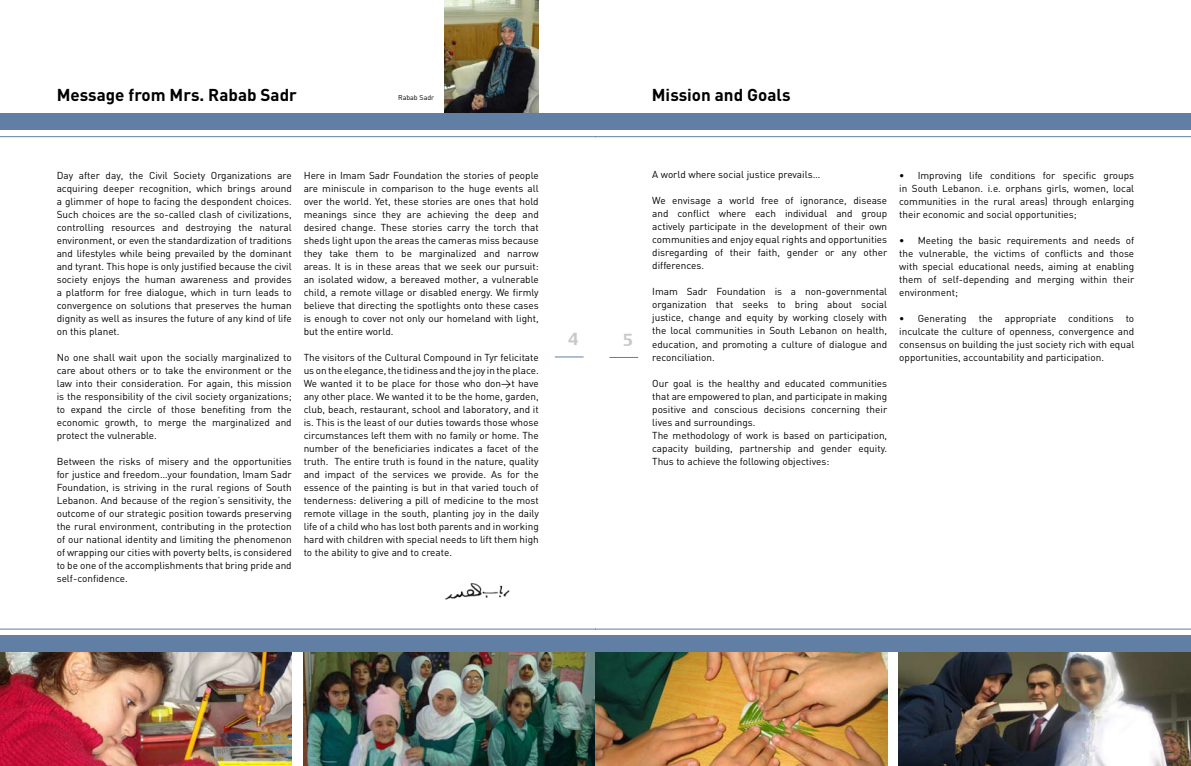
<style>
.page{position:relative;width:1191px;height:766px;background:#fff}
.page>*{position:absolute;margin:0;border:0;box-sizing:border-box;transform-origin:0 0}
.t1{font:700 17px "DIN";color:#000}
.t2{font:700 17px "Big Vesta Arabic Beta";color:#c6c8ca}
.t3{font:10px/13px "DIN";color:#000;text-align:justify}
.t4{font:7px "DIN";color:#000}
</style>
<div class="page">
<svg style="left:555px;top:356px;width:28px;height:1px"></svg>
<svg style="left:609px;top:357px;width:29px;height:1px"></svg>
<img style="left:0;top:652px;width:291px;height:113px">
<img style="left:303px;top:652px;width:584px;height:113px">
<img style="left:444px;top:0;width:95px;height:113px">
<img style="left:899px;top:652px;width:292px;height:113px">
<img style="left:445px;top:583px;width:64px;height:17px">
<div style="left:0;top:113px;width:595px;height:17px;background:#617ea4"></div>
<hr style="left:0;top:136px;width:595px;height:1px;background:#617ea4">
<div style="left:0;top:635px;width:595px;height:17px;background:#617ea4"></div>
<hr style="left:0;top:628px;width:595px;height:1px;background:#617ea4">
<div style="left:595px;top:113px;width:596px;height:17px;background:#617ea4"></div>
<hr style="left:595px;top:136px;width:596px;height:1px;background:#617ea4">
<div style="left:595px;top:635px;width:596px;height:17px;background:#617ea4"></div>
<hr style="left:595px;top:628px;width:596px;height:1px;background:#617ea4">
<h1 class="t1" style="left:57px;top:84px;width:242px">Message from Mrs. Rabab Sadr</h1>
<h1 class="t1" style="left:652px;top:84px;width:140px">Mission and Goals</h1>
<p class="t4" style="left:398px;top:93px;width:37px">Rabab Sadr</p>
<p class="t3" style="left:57px;top:169px;width:237px">Day after day, the Civil Society Organizations are acquiring deeper recognition, which brings around a glimmer of hope to facing the despondent choices.<br>Such choices are the so-called clash of civilizations, controlling resources and destroying the natural environment, or even the standardization of traditions and lifestyles while being prevailed by the dominant and tyrant. This hope is only justified because the civil society enjoys the human awareness and provides a platform for free dialogue, which in turn leads to convergence on solutions that preserves the human dignity as well as insures the future of any kind of life on this planet.</p>
<p class="t3" style="left:57px;top:351px;width:237px">No one shall wait upon the socially marginalized to care about others or to take the environment or the law into their consideration. For again, this mission is the responsibility of the civil society organizations; to expand the circle of those benefiting from the economic growth, to merge the marginalized and protect the vulnerable.</p>
<p class="t3" style="left:57px;top:455px;width:237px">Between the risks of misery and the opportunities for justice and freedom…your foundation, Imam Sadr Foundation, is striving in the rural regions of South Lebanon. And because of the region’s sensitivity, the outcome of our strategic position towards preserving the rural environment, contributing in the protection of our national identity and limiting the phenomenon of wrapping our cities with poverty belts, is considered to be one of the accomplishments that bring pride and self-confidence.</p>
<p class="t3" style="left:304px;top:169px;width:237px">Here in Imam Sadr Foundation the stories of people are miniscule in comparison to the huge events all over the world. Yet, these stories are ones that hold meanings since they are achieving the deep and desired change. These stories carry the torch that sheds light upon the areas the cameras miss because they take them to be marginalized and narrow areas. It is in these areas that we seek our pursuit: an isolated widow, a bereaved mother, a vulnerable child, a remote village or disabled energy. We firmly believe that directing the spotlights onto these cases is enough to cover not only our homeland with light, but the entire world.</p>
<p class="t3" style="left:304px;top:351px;width:237px">The visitors of the Cultural Compound in Tyr felicitate us on the elegance, the tidiness and the joy in the place.<br>We wanted it to be place for those who don&gt;t have any other place. We wanted it to be the home, garden, club, beach, restaurant, school and laboratory, and it is. This is the least of our duties towards those whose circumstances left them with no family or home. The number of the beneficiaries indicates a facet of the truth. The entire truth is found in the nature, quality and impact of the services we provide. As for the essence of the painting is but in that varied touch of tenderness: delivering a pill of medicine to the most remote village in the south, planting joy in the daily life of a child who has lost both parents and in working hard with children with special needs to lift them high to the ability to give and to create.</p>
<h1 class="t2" style="left:568px;top:325px;width:12px">4</h1>
<h1 class="t2" style="left:622px;top:326px;width:12px">5</h1>
<p class="t3" style="left:652px;top:168px;width:170px">A world where social justice prevails…</p>
<p class="t3" style="left:652px;top:194px;width:236px">We envisage a world free of ignorance, disease and conflict where each individual and group actively participate in the development of their own communities and enjoy equal rights and opportunities disregarding of their faith, gender or any other differences.</p>
<p class="t3" style="left:652px;top:285px;width:236px">Imam Sadr Foundation is a non-governmental organization that seeks to bring about social justice, change and equity by working closely with the local communities in South Lebanon on health, education, and promoting a culture of dialogue and reconciliation.</p>
<p class="t3" style="left:652px;top:376px;width:236px;text-align:left">Our goal is the healthy and educated communities that are empowered to plan, and participate in making positive and conscious decisions concerning their lives and surroundings.<br>The methodology of work is based on participation, capacity building, partnership and gender equity.<br>Thus to achieve the following objectives:</p>
<p class="t3" style="left:899px;top:169px;width:236px">• Improving life conditions for specific groups in South Lebanon. i.e. orphans girls, women, local communities in the rural areas) through enlarging their economic and social opportunities;</p>
<p class="t3" style="left:899px;top:234px;width:236px">• Meeting the basic requirements and needs of the vulnerable, the victims of conflicts and those with special educational needs, aiming at enabling them of self-depending and merging within their environment;</p>
<p class="t3" style="left:899px;top:312px;width:236px">• Generating the appropriate conditions to inculcate the culture of openness, convergence and consensus on building the just society rich with equal opportunities, accountability and participation.</p>
</div>
